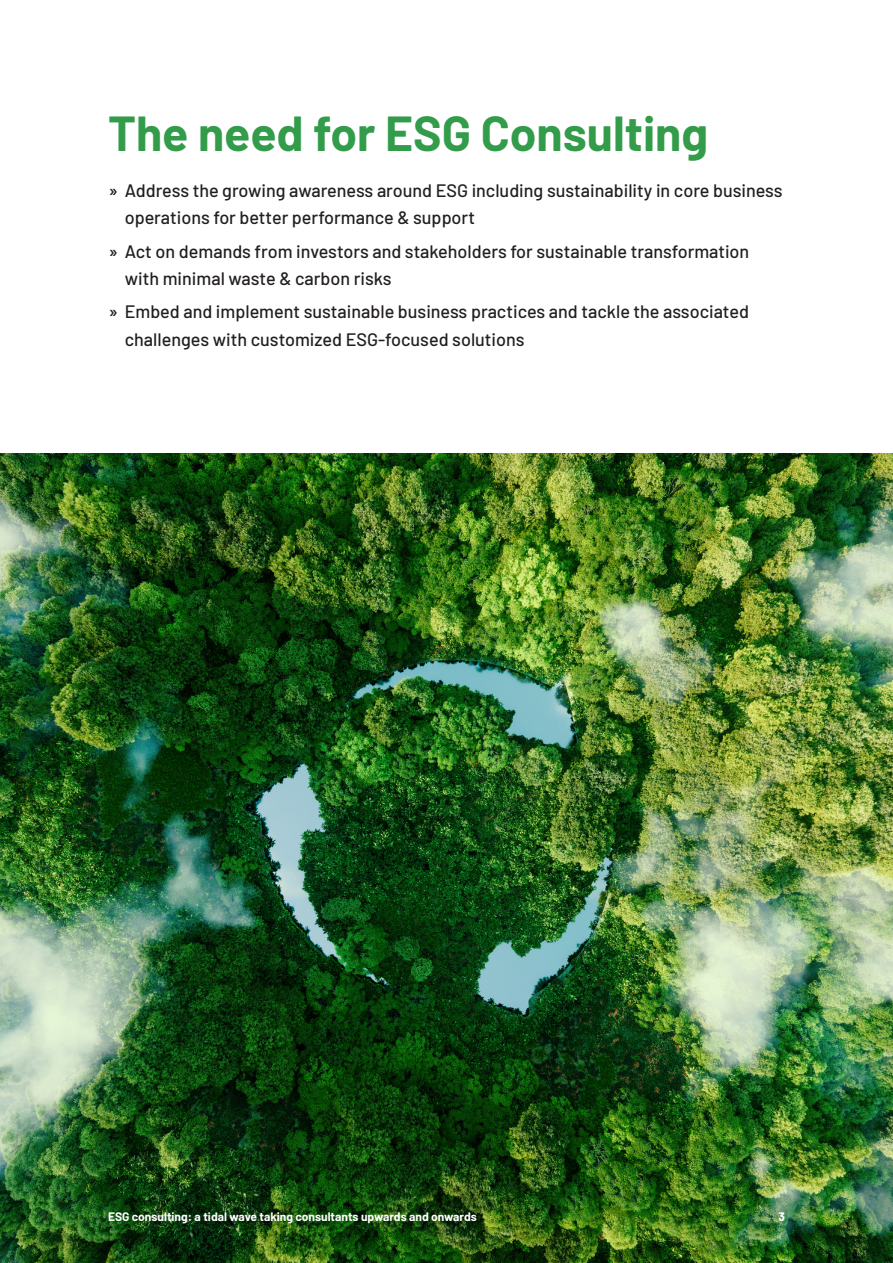
<style>
.page{position:relative;width:893px;height:1263px;background:#fff}
.page>*{position:absolute;margin:0;border:0;box-sizing:border-box;transform-origin:0 0}
.Separator_Title{font:700 48px "Barlow";color:#329c4a}
.Bullet_1{font:500 18px/27px "Barlow";color:#231f20}
.t1{font:700 12px "Barlow";color:#fff}
</style>
<div class="page">
<img style="left:0;top:453px;width:893px;height:810px">
<p class="Separator_Title" style="left:108px;top:98px;width:602px">The need for ESG Consulting</p>
<p class="Bullet_1" style="left:125px;top:176px;width:659px;text-indent:-16px">» Address the growing awareness around ESG including sustainability in core business operations for better performance &amp; support</p>
<p class="Bullet_1" style="left:125px;top:236px;width:626px;text-indent:-16px">» Act on demands from investors and stakeholders for sustainable transformation with minimal waste &amp; carbon risks</p>
<p class="Bullet_1" style="left:125px;top:297px;width:626px;text-indent:-16px">» Embed and implement sustainable business practices and tackle the associated challenges with customized ESG-focused solutions</p>
<p class="t1" style="left:108px;top:1208px;width:370px">ESG consulting: a tidal wave taking consultants upwards and onwards</p>
<p class="t1" style="left:778px;top:1208px;width:8px">3</p>
</div>
